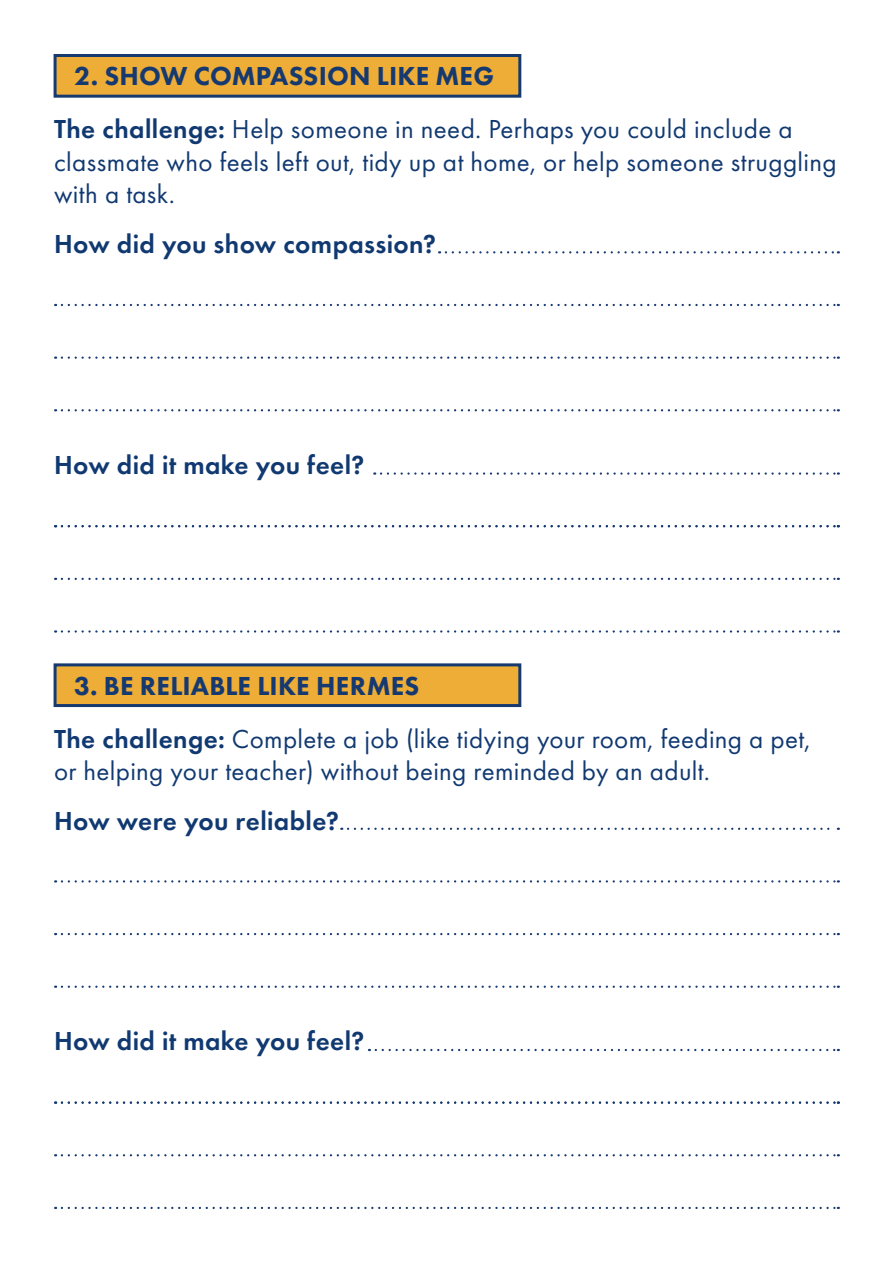
<style>
.page{position:relative;width:893px;height:1263px;background:#fff}
.page>*{position:absolute;margin:0;border:0;box-sizing:border-box;transform-origin:0 0}
.t1{font:27px/32.4px "Futura PT";letter-spacing:.015em;color:#113971}
.t2{font:600 27px "Futura PT";letter-spacing:.015em;color:#113971}
.t3{font:800 27px "Futura PT";letter-spacing:.005em;color:#163970}
.s1{font-weight:600}
</style>
<div class="page">
<div style="left:54px;top:54px;width:467px;height:44px;background:#edad37;border:3px solid #163970"></div>
<div style="left:54px;top:663px;width:467px;height:44px;background:#edad37;border:3px solid #163970"></div>
<svg style="left:62px;top:356px;width:777px;height:3px"></svg>
<svg style="left:62px;top:933px;width:777px;height:2px"></svg>
<svg style="left:62px;top:304px;width:777px;height:2px"></svg>
<svg style="left:62px;top:880px;width:777px;height:2px"></svg>
<svg style="left:446px;top:251px;width:393px;height:2px"></svg>
<svg style="left:348px;top:828px;width:491px;height:2px"></svg>
<svg style="left:62px;top:409px;width:777px;height:2px"></svg>
<svg style="left:62px;top:985px;width:777px;height:3px"></svg>
<svg style="left:381px;top:472px;width:458px;height:3px"></svg>
<svg style="left:376px;top:1049px;width:463px;height:2px"></svg>
<svg style="left:62px;top:630px;width:777px;height:3px"></svg>
<svg style="left:62px;top:1207px;width:777px;height:2px"></svg>
<svg style="left:62px;top:578px;width:777px;height:2px"></svg>
<svg style="left:62px;top:1154px;width:777px;height:2px"></svg>
<svg style="left:62px;top:525px;width:777px;height:2px"></svg>
<svg style="left:62px;top:1101px;width:777px;height:3px"></svg>
<p class="t3" style="left:74px;top:59px;width:421px">2. SHOW COMPASSION LIKE MEG</p>
<p class="t1" style="left:54px;top:113px;width:784px"><span class="s1">The challenge:</span> Help someone in need. Perhaps you could include a classmate who feels left out, tidy up at home, or help someone struggling with a task.</p>
<p class="t2" style="left:54px;top:227px;width:384px">How did you show compassion?</p>
<p class="t2" style="left:54px;top:448px;width:312px">How did it make you feel?</p>
<p class="t3" style="left:74px;top:669px;width:347px">3. BE RELIABLE LIKE HERMES</p>
<p class="t1" style="left:54px;top:722px;width:758px"><span class="s1">The challenge:</span> Complete a job (like tidying your room, feeding a pet, or helping your teacher) without being reminded by an adult.</p>
<p class="t2" style="left:54px;top:804px;width:287px">How were you reliable?</p>
<p class="t2" style="left:54px;top:1024px;width:312px">How did it make you feel?</p>
</div>
